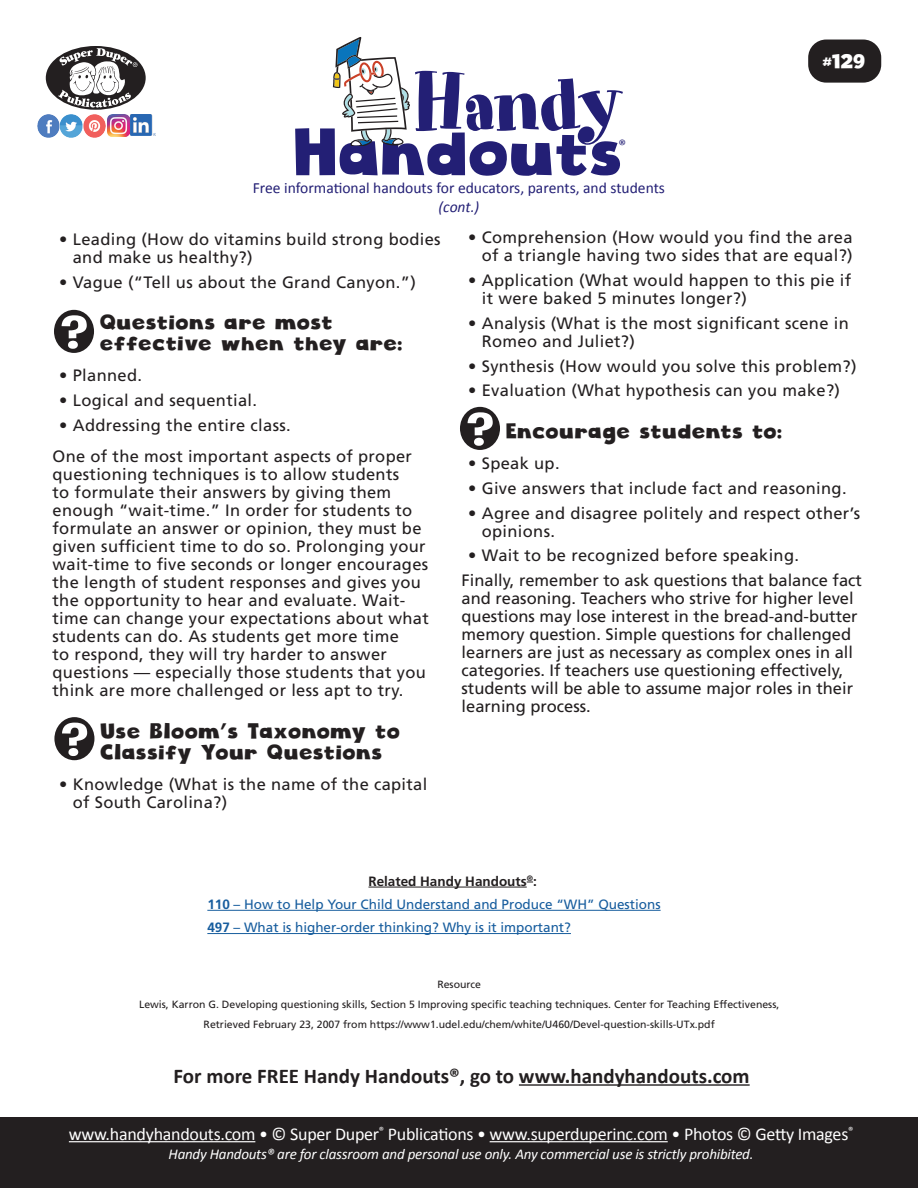
<style>
.page{position:relative;width:918px;height:1188px;background:#fff}
.page>*{position:absolute;margin:0;border:0;box-sizing:border-box;transform-origin:0 0}
.t1{font:79.2px "Art Department JNL";letter-spacing:-.03em;color:#231f75}
.t2{font:64.8px "Cloudy Witha Chanceof Love";color:#231f75}
.HH_Text{font:21px/21px "Cloudy Witha Chanceof Love";letter-spacing:.02em;color:#231f20}
.HH_TEXT{font:700 21px "Calibri";color:#231f20}
.t3{font:19.5px "Cloudy Witha Chanceof Love";color:#fff}
.t4{font:18px "Calibri";letter-spacing:-.015em;color:#fff}
.HH_Text-2{font:16.5px/18px "Frutiger LT Std";letter-spacing:.02em;color:#231f20}
.HH_Text-3{font:16.5px/18px "Frutiger LT Std";color:#231f20}
.t5{font:15.6px "Calibri";color:#231f75}
.t6{font:italic 15.6px "Calibri";color:#231f75}
.t7{font:15.15px "Calibri";color:#231f75}
.t8{font:italic 15px "Calibri";letter-spacing:-.015em;color:#fff}
.HH_Text-4{font:13.5px "Frutiger LT Std";color:#175d9e}
.HH_Text-5{font:700 13.5px "Frutiger LT Std";color:#231f20}
.HH_Title{font:10.5px "Frutiger LT Std";color:#231f20}
.s1{font-weight:700}
</style>
<div class="page">
<div style="left:808px;top:40px;width:73px;height:43px;background:#231f20;border-radius:18px"></div>
<hr style="left:519px;top:1084px;width:231px;height:2px;background:#231f20">
<div style="left:46px;top:46px;width:100px;height:64px;background:#231f20;border-radius:50%"></div>
<svg style="left:58px;top:48px;width:80px;height:60px"></svg>
<img style="left:37px;top:115px;width:92px;height:22px">
<img style="left:131px;top:115px;width:24px;height:21px">
<svg style="left:333px;top:37px;width:77px;height:109px"></svg>
<div style="left:0;top:1118px;width:918px;height:70px;background:#231f20"></div>
<hr style="left:69px;top:1141px;width:186px;height:1px;background:#fff">
<hr style="left:490px;top:1141px;width:178px;height:1px;background:#fff">
<hr style="left:368px;top:887px;width:159px;height:1px;background:#231f20">
<hr style="left:207px;top:910px;width:454px;height:1px;background:#175d9e">
<hr style="left:207px;top:933px;width:364px;height:1px;background:#175d9e">
<div style="left:54px;top:310px;width:40px;height:43px;background:#231f20;border-radius:50%"></div>
<svg style="left:62px;top:315px;width:25px;height:34px"></svg>
<div style="left:54px;top:717px;width:40px;height:43px;background:#231f20;border-radius:50%"></div>
<svg style="left:62px;top:723px;width:25px;height:33px"></svg>
<div style="left:460px;top:407px;width:40px;height:43px;background:#231f20;border-radius:50%"></div>
<svg style="left:468px;top:412px;width:25px;height:34px"></svg>
<p class="t1" style="left:412px;top:56px;width:213px">Handy</p>
<p class="t5" style="left:253px;top:177px;width:414px">Free informational handouts for educators, parents, and students</p>
<p class="t6" style="left:439px;top:196px;width:42px">(cont.)</p>
<p class="t2" style="left:296px;top:112px;width:331px">Handouts</p>
<p class="t7" style="left:618px;top:135px;width:9px">®</p>
<p class="t3" style="left:823px;top:49px;width:44px">#129</p>
<p class="HH_Text-2" style="left:73px;top:230px;width:369px;text-indent:-14px">• Leading (How do vitamins build strong bodies and make us healthy?)</p>
<p class="HH_Text-2" style="left:59px;top:273px;width:358px">• Vague (“Tell us about the Grand Canyon.”)</p>
<p class="HH_Text" style="left:101px;top:312px;width:304px">Questions are most effective when they are:</p>
<p class="HH_Text-2" style="left:59px;top:367px;width:84px">• Planned.</p>
<p class="HH_Text-2" style="left:59px;top:391px;width:199px">• Logical and sequential.</p>
<p class="HH_Text-2" style="left:59px;top:416px;width:233px">• Addressing the entire class.</p>
<p class="HH_Text-2" style="left:53px;top:448px;width:378px">One of the most important aspects of proper questioning techniques is to allow students<br>to formulate their answers by giving them enough “wait-time.” In order for students to formulate an answer or opinion, they must be given sufficient time to do so. Prolonging your wait-time to five seconds or longer encourages the length of student responses and gives you the opportunity to hear and evaluate. Wait&shy;time can change your expectations about what students can do. As students get more time<br>to respond, they will try harder to answer questions — especially those students that you think are more challenged or less apt to try.</p>
<p class="HH_Text" style="left:101px;top:720px;width:301px">Use Bloom’s Taxonomy to<br>Classify Your Questions</p>
<p class="HH_Text-2" style="left:73px;top:775px;width:356px;text-indent:-14px">• Knowledge (What is the name of the capital of South Carolina?)</p>
<p class="HH_Text-2" style="left:468px;top:229px;width:386px;text-align:right">• Comprehension (How would you find the area of a triangle having two sides that are equal?)</p>
<p class="HH_Text-2" style="left:482px;top:272px;width:371px;text-indent:-14px">• Application (What would happen to this pie if it were baked 5 minutes longer?)</p>
<p class="HH_Text-2" style="left:482px;top:314px;width:368px;text-indent:-14px">• Analysis (What is the most significant scene in<br>Romeo and Juliet?)</p>
<p class="HH_Text-2" style="left:468px;top:357px;width:390px">• Synthesis (How would you solve this problem?)</p>
<p class="HH_Text-2" style="left:468px;top:382px;width:373px">• Evaluation (What hypothesis can you make?)</p>
<p class="HH_Text" style="left:507px;top:421px;width:278px">Encourage students to:</p>
<p class="HH_Text-2" style="left:468px;top:455px;width:93px">• Speak up.</p>
<p class="HH_Text-2" style="left:468px;top:479px;width:380px">• Give answers that include fact and reasoning.</p>
<p class="HH_Text-2" style="left:482px;top:504px;width:380px;text-indent:-14px">• Agree and disagree politely and respect other’s opinions.</p>
<p class="HH_Text-2" style="left:468px;top:547px;width:332px">• Wait to be recognized before speaking.</p>
<p class="HH_Text-3" style="left:462px;top:572px;width:402px">Finally, remember to ask questions that balance fact and reasoning. Teachers who strive for higher level questions may lose interest in the bread-and-butter memory question. Simple questions for challenged learners are just as necessary as complex ones in all categories. If teachers use questioning effectively, students will be able to assume major roles in their learning process.</p>
<p class="HH_Text-5" style="left:368px;top:873px;width:170px">Related Handy Handouts<sup>®</sup>:</p>
<p class="HH_Text-4" style="left:207px;top:896px;width:455px"><span class="s1">110</span> – How to Help Your Child Understand and Produce “WH” Questions</p>
<p class="HH_Text-4" style="left:207px;top:920px;width:365px"><span class="s1">497</span> – What is higher-order thinking? Why is it important?</p>
<p class="HH_Title" style="left:437px;top:978px;width:45px">Resource</p>
<p class="HH_Title" style="left:139px;top:998px;width:642px">Lewis, Karron G. Developing questioning skills, Section 5 Improving specific teaching techniques. Center for Teaching Effectiveness,</p>
<p class="HH_Title" style="left:204px;top:1018px;width:513px">Retrieved February 23, 2007 from https://www1.udel.edu/chem/white/U460/Devel-question-skills-UTx.pdf</p>
<p class="HH_TEXT" style="left:173px;top:1061px;width:578px">For more FREE Handy Handouts®, go to www.handyhandouts.com</p>
<p class="t4" style="left:69px;top:1121px;width:786px">www.handyhandouts.com • © Super Duper<sup>®</sup> Publications • www.superduperinc.com • Photos © Getty Images<sup>®</sup></p>
<p class="t8" style="left:169px;top:1144px;width:587px">Handy Handouts® are for classroom and personal use only. Any commercial use is strictly prohibited.</p>
</div>
